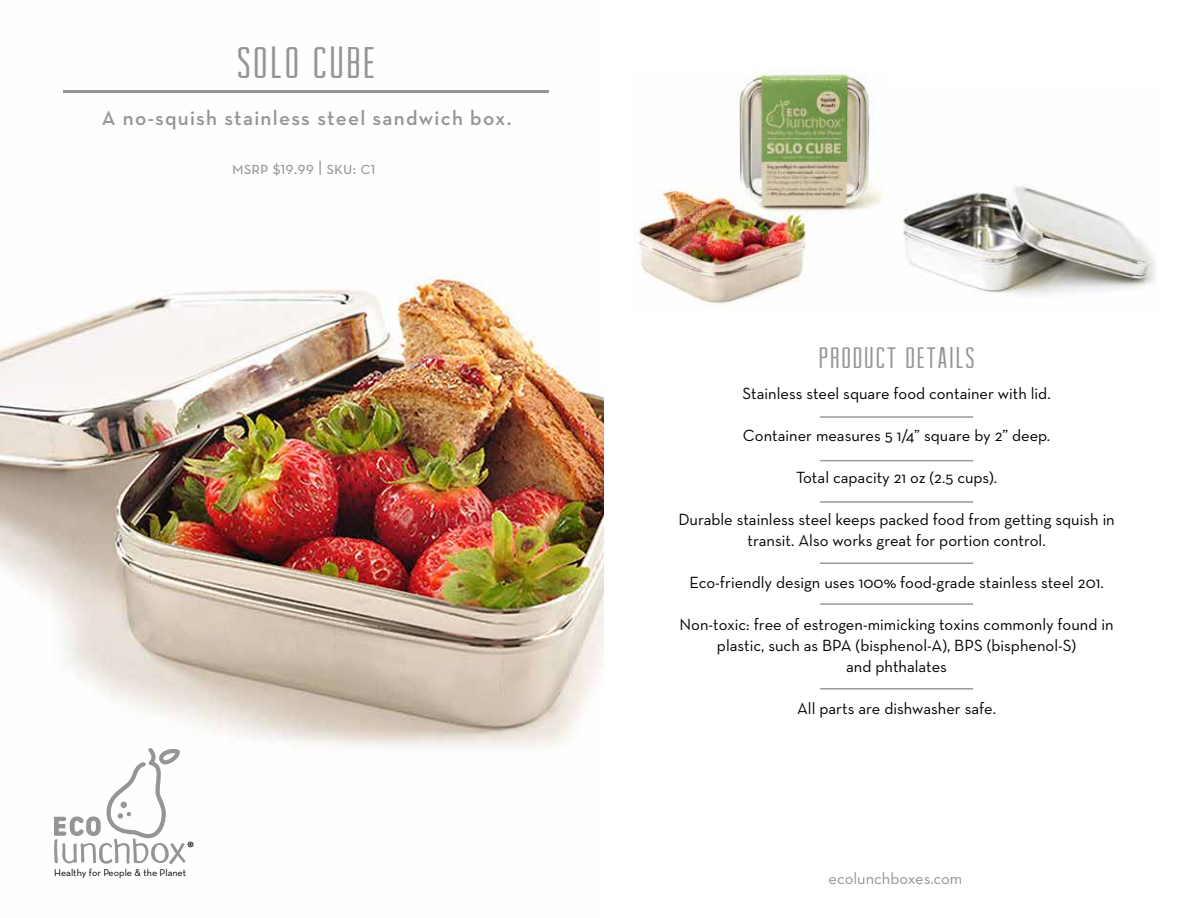
<style>
.page{position:relative;width:1188px;height:918px;background:#fff}
.page>*{position:absolute;margin:0;border:0;box-sizing:border-box;transform-origin:0 0}
.t1{font:45px "Arvil Sans";letter-spacing:.06em;color:#939598}
.t2{font:30px "Arvil Sans";letter-spacing:.06em;color:#939598}
.t3{font:600 21px "Neutra Text";letter-spacing:.06em;color:#939598}
.t4{font:18px "Neutra Text Book SC";color:#939598}
.t5{font:16.5px/21px "Neutra Text";color:#000;text-align:center}
.t6{font:16.5px "Neutra Text";color:#939598}
.t7{font:500 11.7px "Carouge Pro";color:#000}
.t8{font:10.05px "Neutra Text";color:#000}
</style>
<div class="page">
<img style="left:636px;top:71px;width:246px;height:234px">
<img style="left:0;top:92px;width:603px;height:773px">
<hr style="left:63px;top:90px;width:486px;height:2px;background:#939598">
<hr style="left:820px;top:416px;width:153px;height:2px;background:#97999c">
<hr style="left:820px;top:460px;width:153px;height:1px;background:#97999c">
<hr style="left:820px;top:501px;width:153px;height:2px;background:#97999c">
<hr style="left:820px;top:603px;width:153px;height:2px;background:#97999c">
<hr style="left:820px;top:562px;width:153px;height:2px;background:#97999c">
<hr style="left:820px;top:688px;width:153px;height:2px;background:#97999c">
<img style="left:903px;top:186px;width:253px;height:110px">
<svg style="left:54px;top:748px;width:131px;height:116px"></svg>
<h1 class="t1" style="left:237px;top:38px;width:139px">SOLO CUBE</h1>
<p class="t3" style="left:102px;top:105px;width:411px">A no-squish stainless steel sandwich box.</p>
<p class="t4" style="left:232px;top:157px;width:145px">msrp $19.99 | sku: c1</p>
<p class="t7" style="left:187px;top:840px;width:8px">®</p>
<p class="t8" style="left:54px;top:867px;width:134px">Healthy for People &amp; the Planet</p>
<h2 class="t2" style="left:819px;top:341px;width:157px">PRODUCT DETAILS</h2>
<p class="t5" style="left:743px;top:383px;width:310px">Stainless steel square food container with lid.</p>
<p class="t5" style="left:743px;top:425px;width:309px">Container measures 5 1/4” square by 2” deep.</p>
<p class="t5" style="left:796px;top:467px;width:203px">Total capacity 21 oz (2.5 cups).</p>
<p class="t5" style="left:678px;top:509px;width:438px">Durable stainless steel keeps packed food from getting squish in transit. Also works great for portion control.</p>
<p class="t5" style="left:690px;top:572px;width:416px">Eco-friendly design uses 100% food-grade stainless steel 201.</p>
<p class="t5" style="left:680px;top:614px;width:436px">Non-toxic: free of estrogen-mimicking toxins commonly found in plastic, such as BPA (bisphenol-A), BPS (bisphenol-S)<br>and phthalates</p>
<p class="t5" style="left:797px;top:698px;width:200px">All parts are dishwasher safe.</p>
<p class="t6" style="left:829px;top:868px;width:135px">ecolunchboxes.com</p>
</div>
